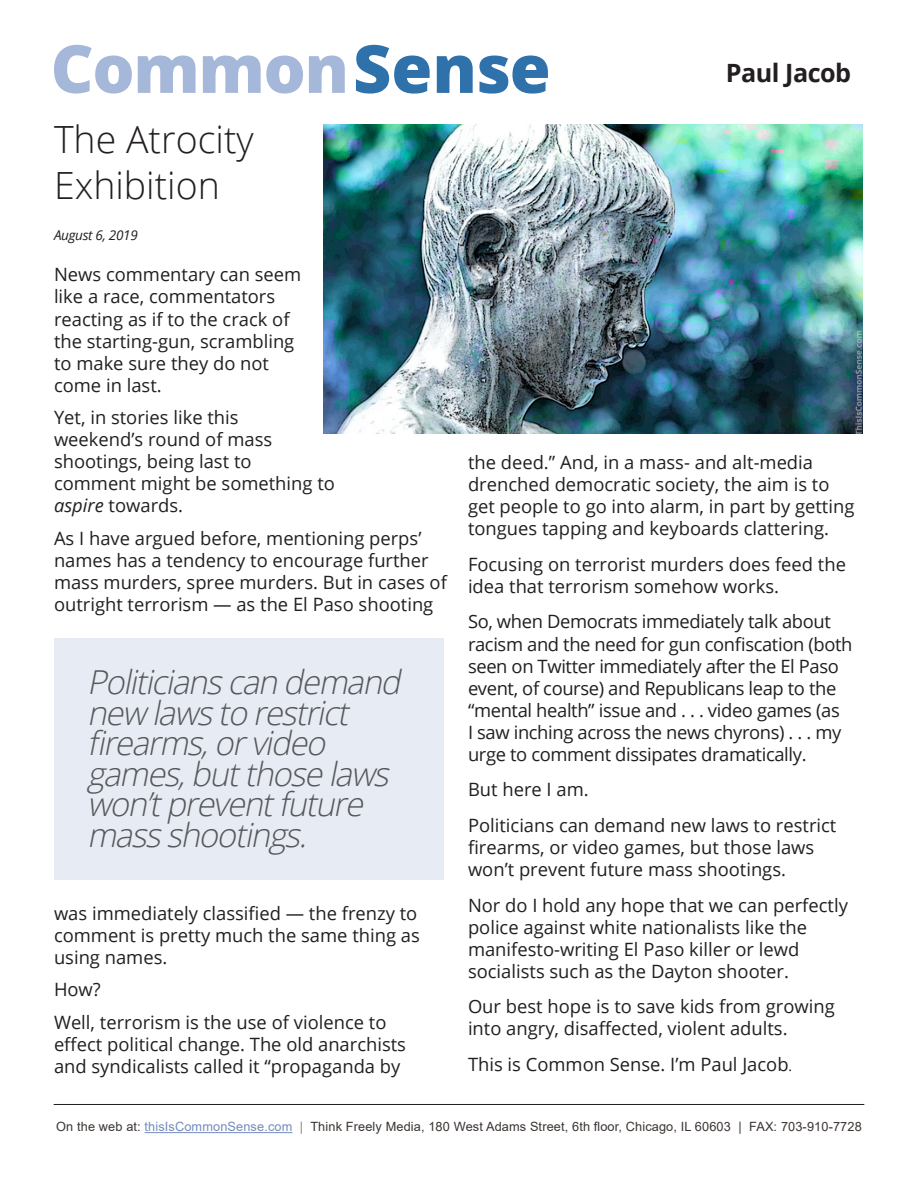
<style>
.page{position:relative;width:918px;height:1188px;background:#fff}
.page>*{position:absolute;margin:0;border:0;box-sizing:border-box;transform-origin:0 0}
.t1{font:800 66.45px "Open Sans";letter-spacing:-.02em;color:#a6b8d9}
.t2{font:300 37.5px/46.2px "Open Sans";color:#231f20}
.t3{font:italic 300 33px/30.6px "Open Sans";color:#57585a}
.t4{font:700 25.2px "Open Sans";letter-spacing:-.02em;color:#231f20}
.t5{font:18.3px/22px "Open Sans";color:#231f20}
.t6{font:18.3px/22px "Open Sans";letter-spacing:-.02em;color:#231f20}
.t7{font:italic 13.5px "Open Sans";letter-spacing:-.02em;color:#231f20}
.t8{font:12.75px "Arial";letter-spacing:.01em;color:#3b3532}
.s1{color:#2f71ab}
.s2{font-style:italic}
.s3{font-size:13.5px}
.s4{color:#738cbd}
.s5{color:#808285}
</style>
<div class="page">
<hr style="left:145px;top:1132px;width:148px;height:1px;background:#738cbd">
<img style="left:324px;top:124px;width:539px;height:309px">
<hr style="left:54px;top:1104px;width:810px;height:1px;background:#231f20">
<div style="left:54px;top:639px;width:390px;height:241px;background:#e7ebf4"></div>
<p class="t1" style="left:51px;top:18px;width:502px">Common<span class="s1">Sense</span></p>
<p class="t4" style="left:726px;top:55px;width:127px">Paul Jacob</p>
<p class="t2" style="left:54px;top:115px;width:201px">The Atrocity<br>Exhibition</p>
<p class="t7" style="left:54px;top:226px;width:85px">August 6, 2019</p>
<p class="t5" style="left:54px;top:263px;width:249px">News commentary can seem like a race, commentators reacting as if to the crack of the starting-gun, scrambling to make sure they do not come in last.</p>
<p class="t5" style="left:54px;top:406px;width:282px">Yet, in stories like this<br>weekend’s round of mass shootings, being last to comment might be something to <span class="s2">aspire</span> towards.</p>
<p class="t5" style="left:54px;top:527px;width:394px">As I have argued before, mentioning perps’ names has a tendency to encourage further mass murders, spree murders. But in cases of outright terrorism — as the El Paso shooting</p>
<p class="t3" style="left:87px;top:666px;width:323px">Politicianscan demand new lawstorestrict firearms,orvideo games,butthoselaws won’tpreventfuture massshootings.</p>
<p class="t5" style="left:54px;top:902px;width:367px">was immediately classified — the frenzy to comment is pretty much the same thing as using names.</p>
<p class="t5" style="left:54px;top:978px;width:48px">How?</p>
<p class="t5" style="left:54px;top:1011px;width:354px">Well, terrorism is the use of violence to effect political change. The old anarchists and syndicalists called it “propaganda by</p>
<p class="t5" style="left:468px;top:451px;width:388px">the deed.” And, in a mass- and alt-media drenched democratic society, the aim is to get people to go into alarm, in part by getting tongues tapping and keyboards clattering.</p>
<p class="t5" style="left:468px;top:553px;width:380px">Focusing on terrorist murders does feed the idea that terrorism somehow works.</p>
<p class="t6" style="left:468px;top:610px;width:386px">So, when Democrats immediately talk about racism and the need for gun confiscation (both seen on Twitter immediately after the El Paso event, of course) and Republicans leap to the “mental health” issue and . . . video games (as<br>I saw inching across the news chyrons) . . . my urge to comment dissipates dramatically.</p>
<p class="t5" style="left:468px;top:778px;width:122px">But here I am.</p>
<p class="t5" style="left:468px;top:814px;width:370px">Politicians can demand new laws to restrict firearms, or video games, but those laws won’t prevent future mass shootings.</p>
<p class="t5" style="left:468px;top:893px;width:382px">Nor do I hold any hope that we can perfectly police against white nationalists like the manifesto-writing El Paso killer or lewd socialists such as the Dayton shooter.</p>
<p class="t5" style="left:468px;top:995px;width:368px">Our best hope is to save kids from growing into angry, disaffected, violent adults.</p>
<p class="t5" style="left:468px;top:1053px;width:326px">This is Common Sense. I’m Paul Jacob<span class="s3">.</span></p>
<p class="t8" style="left:56px;top:1118px;width:807px">On the web at: <span class="s4">thisIsCommonSense.com</span> <span class="s5">|</span> Think Freely Media, 180 West Adams Street, 6th floor, Chicago, IL 60603 | FAX: 703-910-7728</p>
</div>
